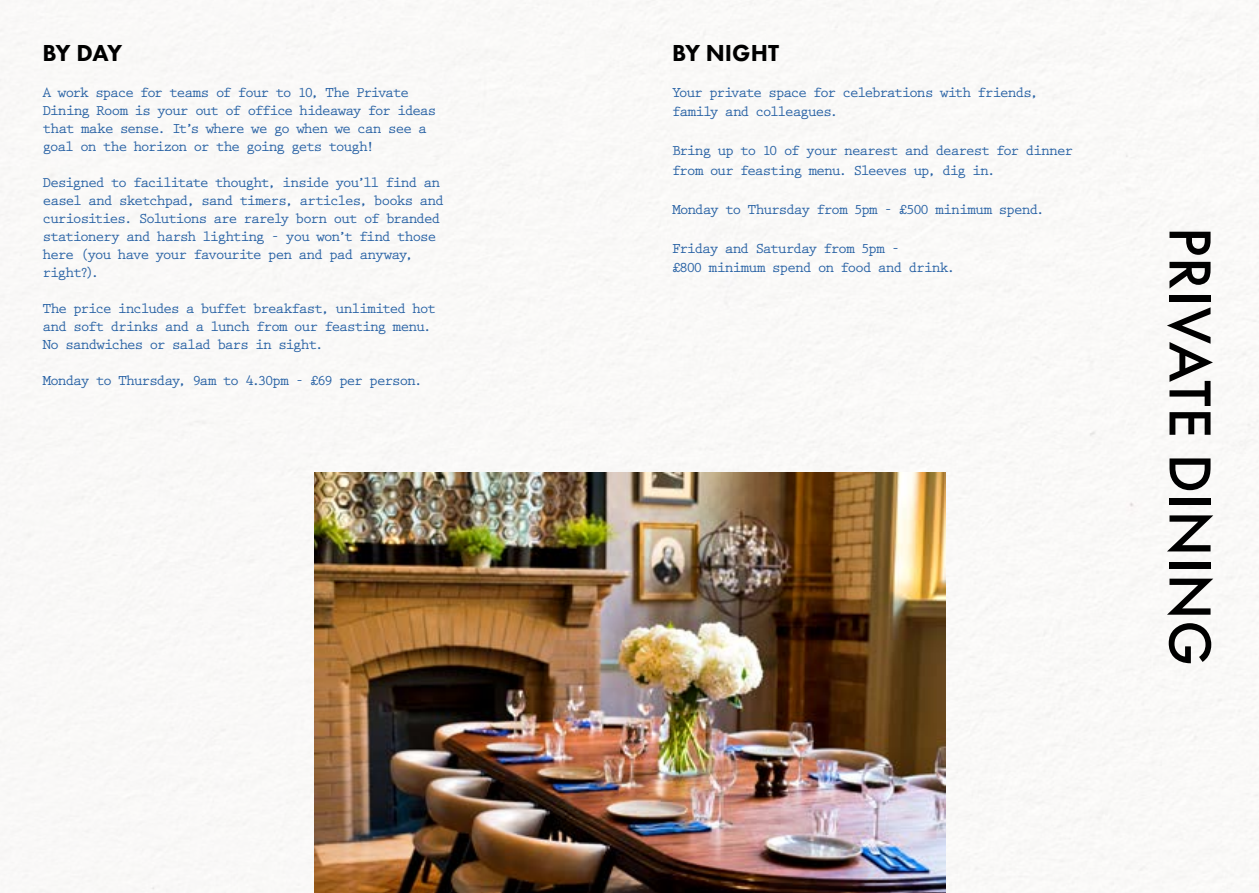
<style>
.page{position:relative;width:1259px;height:893px;background:#fff}
.page>*{position:absolute;margin:0;border:0;box-sizing:border-box;transform-origin:0 0}
.t1{font:500 61.5px "Futura PT";letter-spacing:.01em;color:#000}
.t2{font:800 24px "Futura PT";letter-spacing:-.005em;color:#000}
.t3{font:700 15px/18px "Prestige Elite Std";letter-spacing:-.095em;color:#2761a4}
</style>
<div class="page">
<img style="left:0;top:0;width:1259px;height:893px">
<img style="left:315px;top:472px;width:630px;height:421px">
<h2 class="t2" style="left:43px;top:38px;width:81px">BY DAY</h2>
<p class="t3" style="left:43px;top:83px;width:395px">A work space for teams of four to 10, The Private Dining Room is your out of office hideaway for ideas that make sense. It’s where we go when we can see a goal on the horizon or the going gets tough!</p>
<p class="t3" style="left:43px;top:173px;width:403px">Designed to facilitate thought, inside you’ll find an easel and sketchpad, sand timers, articles, books and curiosities. Solutions are rarely born out of branded stationery and harsh lighting - you won’t find those here (you have your favourite pen and pad anyway, right?).</p>
<p class="t3" style="left:43px;top:299px;width:395px">The price includes a buffet breakfast, unlimited hot and soft drinks and a lunch from our feasting menu.<br>No sandwiches or salad bars in sight.</p>
<p class="t3" style="left:43px;top:371px;width:382px">Monday to Thursday, 9am to 4.30pm - £69 per person.</p>
<h2 class="t2" style="left:672px;top:38px;width:108px">BY NIGHT</h2>
<p class="t3" style="left:672px;top:83px;width:368px;line-height:19.5px">Your private space for celebrations with friends, family and colleagues.</p>
<p class="t3" style="left:672px;top:141px;width:403px;line-height:19.5px">Bring up to 10 of your nearest and dearest for dinner from our feasting menu. Sleeves up, dig in.</p>
<p class="t3" style="left:672px;top:200px;width:374px">Monday to Thursday from 5pm - £500 minimum spend.</p>
<p class="t3" style="left:672px;top:239px;width:285px;line-height:19.5px">Friday and Saturday from 5pm -<br>£800 minimum spend on food and drink.</p>
<h1 class="t1" style="left:1227px;top:227px;width:441px;rotate:90deg">PRIVATE DINING</h1>
</div>
